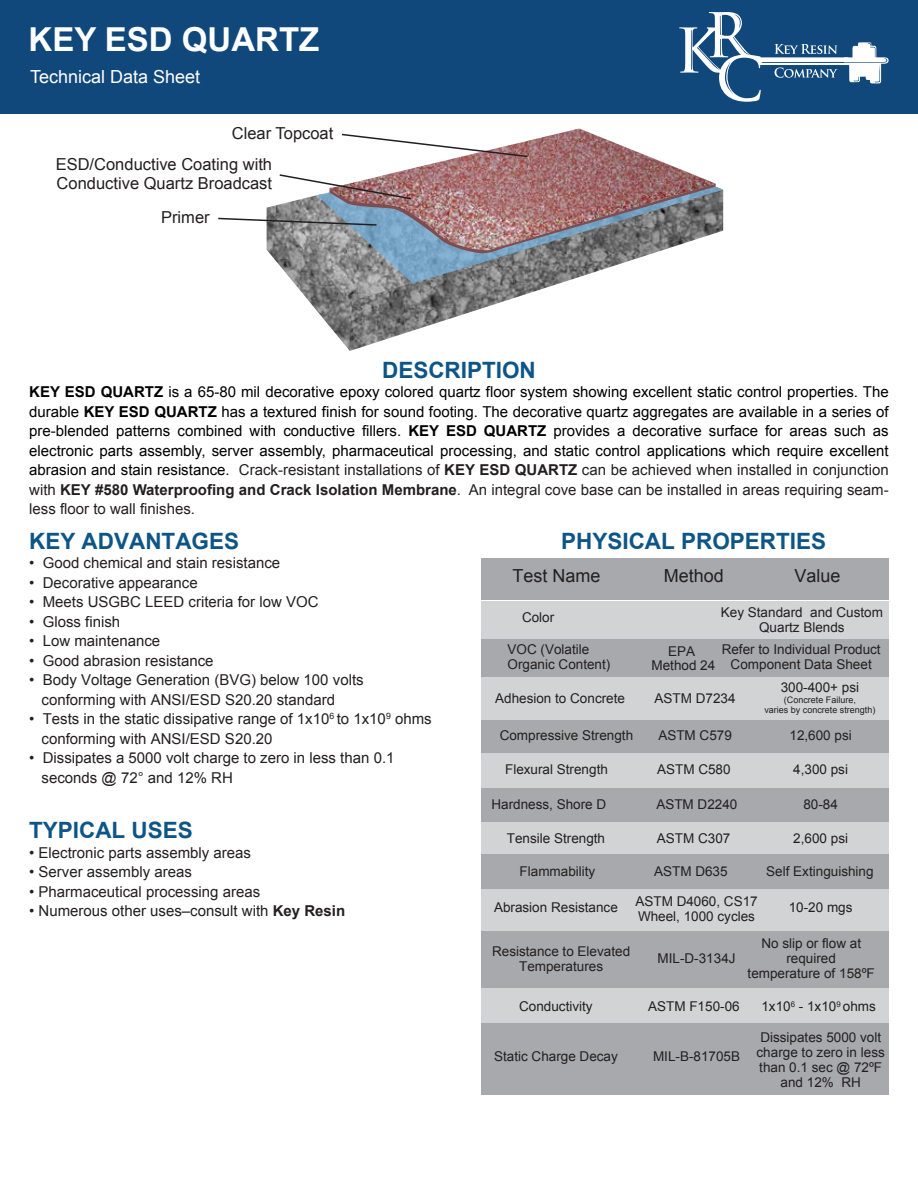
<style>
.page{position:relative;width:918px;height:1188px;background:#fff}
.page>*{position:absolute;margin:0;border:0;box-sizing:border-box;transform-origin:0 0}
.t1{font:700 33px "Arial";color:#fff}
.t2{font:700 22.5px "Arial";color:#0e5587}
.t3{font:18px "Arial";color:#231f20}
.t4{font:18px "Arial";color:#fff}
.t5{font:16.5px/30px "Arial";color:#231f20}
.t6{font:15px/19.5px "Arial";color:#010101;text-align:justify}
.t7{font:15px/19.5px "Arial";color:#231f20}
.t8{font:13.5px/15px "Arial";color:#231f20;text-align:center}
.t9{font:9px/10.8px "Arial";color:#231f20;text-align:center}
.s1{font-weight:700}
.s2{color:#231f20}
.s3{font-weight:700;color:#231f20}
</style>
<div class="page">
<div style="left:481px;top:1023px;width:408px;height:72px;background:#a7a9ac"></div>
<div style="left:481px;top:930px;width:408px;height:59px;background:#a7a9ac"></div>
<div style="left:481px;top:889px;width:408px;height:42px;background:#d1d3d4"></div>
<div style="left:481px;top:820px;width:408px;height:35px;background:#d1d3d4"></div>
<div style="left:481px;top:787px;width:408px;height:35px;background:#a7a9ac"></div>
<div style="left:481px;top:601px;width:408px;height:37px;background:#d1d3d4"></div>
<div style="left:0;top:0;width:918px;height:113px;background:#11487c"></div>
<svg style="left:679px;top:12px;width:210px;height:90px"></svg>
<div style="left:481px;top:989px;width:408px;height:34px;background:#d1d3d4"></div>
<div style="left:481px;top:753px;width:408px;height:34px;background:#d1d3d4"></div>
<div style="left:481px;top:558px;width:408px;height:42px;background:#a7a9ac"></div>
<div style="left:481px;top:719px;width:408px;height:34px;background:#a7a9ac"></div>
<div style="left:481px;top:855px;width:408px;height:34px;background:#a7a9ac"></div>
<div style="left:481px;top:676px;width:408px;height:44px;background:#d1d3d4"></div>
<div style="left:481px;top:639px;width:408px;height:37px;background:#a7a9ac"></div>
<img style="left:271px;top:255px;width:79px;height:96px">
<img style="left:350px;top:284px;width:207px;height:67px">
<svg style="left:317px;top:186px;width:406px;height:98px"></svg>
<svg style="left:218px;top:129px;width:498px;height:126px"></svg>
<h1 class="t1" style="left:29px;top:18px;width:292px">KEY ESD QUARTZ</h1>
<p class="t4" style="left:30px;top:65px;width:172px">Technical Data Sheet</p>
<p class="t5" style="left:56px;top:119px;width:279px;text-indent:176px">Clear Topcoat<br>ESD/Conductive Coating with</p>
<p class="t5" style="left:161px;top:167px;width:112px;line-height:34.2px;text-indent:-105px">Conductive Quartz Broadcast<br>Primer</p>
<h2 class="t2" style="left:382px;top:355px;width:155px">DESCRIPTION</h2>
<p class="t6" style="left:29px;top:382px;width:861px"><span class="s1">KEY ESD QUARTZ</span> is a 65-80 mil decorative epoxy colored quartz floor system showing excellent static control properties. The durable <span class="s1">KEY ESD QUARTZ</span> has a textured finish for sound footing. The decorative quartz aggregates are available in a series of pre-blended patterns combined with conductive fillers. <span class="s1">KEY ESD QUARTZ</span> provides a decorative surface for areas such as electronic parts assembly, server assembly, pharmaceutical processing, and static control applications which require excellent abrasion and stain resistance. <span class="s2">Crack-resistant installations of</span> <span class="s3">KEY ESD QUARTZ</span> <span class="s2">can be achieved when installed in conjunction with</span> <span class="s3">KEY #580 Waterproofing and Crack Isolation Membrane</span><span class="s2">. An integral cove base can be installed in areas requiring seam&shy;less floor to wall finishes.</span></p>
<h2 class="t2" style="left:29px;top:526px;width:212px">KEY ADVANTAGES</h2>
<p class="t7" style="left:29px;top:553px;width:253px">• Good chemical and stain resistance</p>
<p class="t7" style="left:29px;top:573px;width:170px">• Decorative appearance</p>
<p class="t7" style="left:29px;top:592px;width:291px">• Meets USGBC LEED criteria for low VOC</p>
<p class="t7" style="left:29px;top:612px;width:93px">• Gloss finish</p>
<p class="t7" style="left:29px;top:631px;width:133px">• Low maintenance</p>
<p class="t7" style="left:29px;top:651px;width:186px">• Good abrasion resistance</p>
<p class="t7" style="left:42px;top:670px;width:324px;text-indent:-13px">• Body Voltage Generation (BVG) below 100 volts conforming with ANSI/ESD S20.20 standard</p>
<p class="t7" style="left:42px;top:709px;width:392px;text-indent:-13px">• Tests in the static dissipative range of 1x10<sup>6</sup> to 1x10<sup>9</sup> ohms conforming with ANSI/ESD S20.20</p>
<p class="t7" style="left:42px;top:748px;width:354px;text-indent:-13px">• Dissipates a 5000 volt charge to zero in less than 0.1 seconds @ 72° and 12% RH</p>
<h2 class="t2" style="left:29px;top:815px;width:165px">TYPICAL USES</h2>
<p class="t7" style="left:29px;top:843px;width:223px">• Electronic parts assembly areas</p>
<p class="t7" style="left:29px;top:862px;width:164px">• Server assembly areas</p>
<p class="t7" style="left:29px;top:882px;width:233px">• Pharmaceutical processing areas</p>
<p class="t7" style="left:29px;top:901px;width:318px">• Numerous other uses–consult with <span class="s1">Key Resin</span></p>
<h2 class="t2" style="left:561px;top:526px;width:267px">PHYSICAL PROPERTIES</h2>
<p class="t3" style="left:512px;top:564px;width:90px">Test Name</p>
<p class="t3" style="left:664px;top:564px;width:62px">Method</p>
<p class="t3" style="left:795px;top:564px;width:48px">Value</p>
<p class="t8" style="left:522px;top:610px;width:34px">Color</p>
<p class="t8" style="left:721px;top:605px;width:164px">Key Standard and Custom<br>Quartz Blends</p>
<p class="t8" style="left:508px;top:642px;width:104px;text-align:left">VOC (Volatile<br>Organic Content)</p>
<p class="t8" style="left:722px;top:642px;width:161px">Refer to Individual Product<br>Component Data Sheet</p>
<p class="t8" style="left:652px;top:645px;width:65px;line-height:13.5px">EPA<br>Method 24</p>
<p class="t8" style="left:781px;top:680px;width:80px">300-400+ psi</p>
<p class="t9" style="left:764px;top:694px;width:113px">(Concrete Failure,<br>varies by concrete strength)</p>
<p class="t8" style="left:495px;top:690px;width:131px">Adhesion to Concrete</p>
<p class="t8" style="left:655px;top:691px;width:83px">ASTM D7234</p>
<p class="t8" style="left:500px;top:728px;width:135px">Compressive Strength</p>
<p class="t8" style="left:658px;top:728px;width:75px">ASTM C579</p>
<p class="t8" style="left:790px;top:728px;width:64px">12,600 psi</p>
<p class="t8" style="left:505px;top:762px;width:104px">Flexural Strength</p>
<p class="t8" style="left:657px;top:762px;width:75px">ASTM C580</p>
<p class="t8" style="left:793px;top:762px;width:56px">4,300 psi</p>
<p class="t8" style="left:492px;top:797px;width:116px">Hardness, Shore D</p>
<p class="t8" style="left:656px;top:797px;width:83px">ASTM D2240</p>
<p class="t8" style="left:803px;top:797px;width:36px">80-84</p>
<p class="t8" style="left:507px;top:831px;width:100px">Tensile Strength</p>
<p class="t8" style="left:657px;top:831px;width:75px">ASTM C307</p>
<p class="t8" style="left:793px;top:831px;width:56px">2,600 psi</p>
<p class="t8" style="left:520px;top:864px;width:77px">Flammability</p>
<p class="t8" style="left:654px;top:864px;width:75px">ASTM D635</p>
<p class="t8" style="left:766px;top:864px;width:109px">Self Extinguishing</p>
<p class="t8" style="left:635px;top:894px;width:124px;text-align:left">ASTM D4060, CS17<br>Wheel, 1000 cycles</p>
<p class="t8" style="left:494px;top:900px;width:125px">Abrasion Resistance</p>
<p class="t8" style="left:789px;top:900px;width:65px">10-20 mgs</p>
<p class="t8" style="left:492px;top:944px;width:140px">Resistance to Elevated<br>Temperatures</p>
<p class="t8" style="left:658px;top:951px;width:80px">MIL-D-3134J</p>
<p class="t8" style="left:748px;top:936px;width:129px">No slip or flow at required<br>temperature of 158ºF</p>
<p class="t8" style="left:519px;top:999px;width:75px">Conductivity</p>
<p class="t8" style="left:648px;top:999px;width:93px">ASTM F150-06</p>
<p class="t8" style="left:761px;top:999px;width:116px">1x10<sup>6</sup> - 1x10<sup>9</sup> ohms</p>
<p class="t8" style="left:494px;top:1049px;width:125px">Static Charge Decay</p>
<p class="t8" style="left:653px;top:1049px;width:89px">MIL-B-81705B</p>
<p class="t8" style="left:757px;top:1030px;width:130px">Dissipates 5000 volt charge to zero in less than 0.1 sec @ 72ºF and 12% RH</p>
</div>
